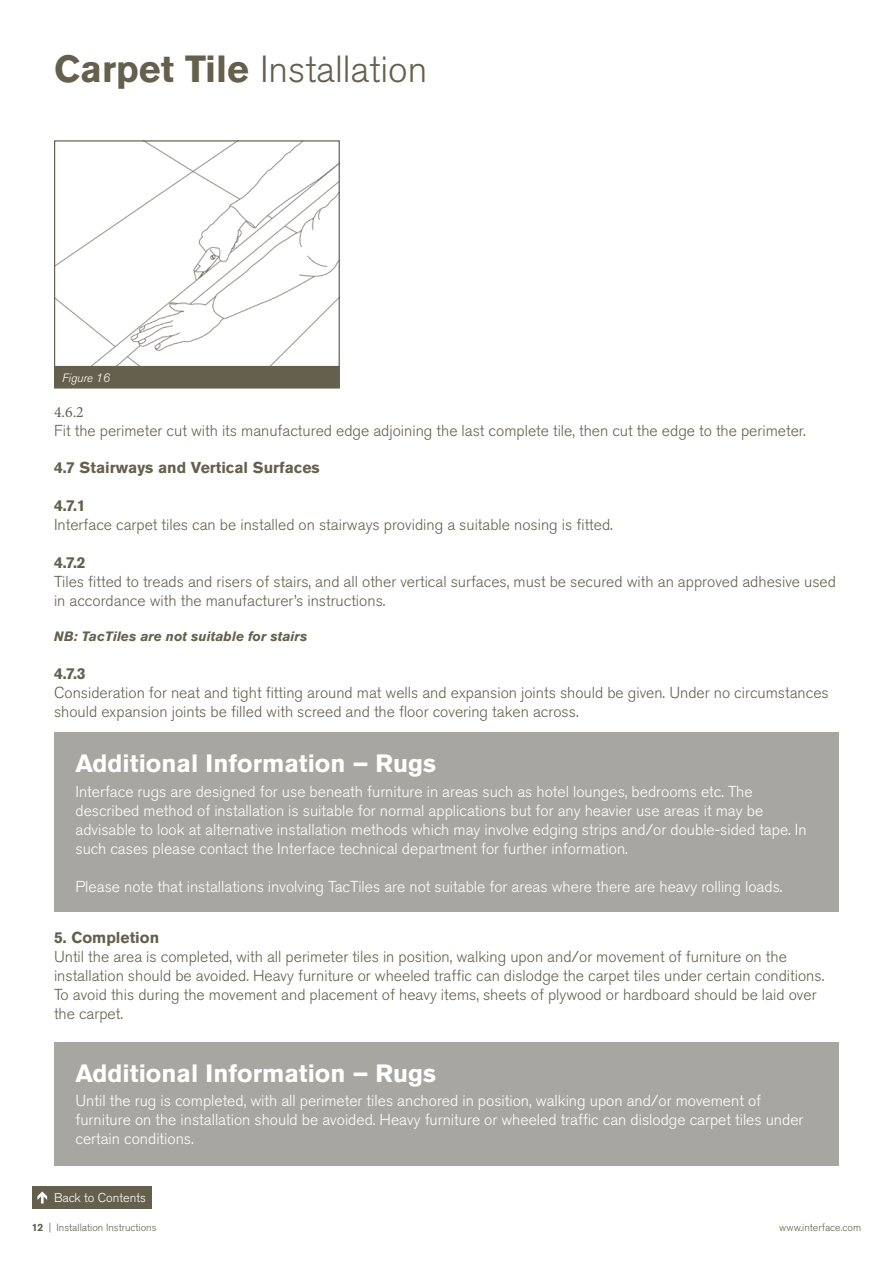
<style>
.page{position:relative;width:893px;height:1263px;background:#fff}
.page>*{position:absolute;margin:0;border:0;box-sizing:border-box;transform-origin:0 0}
.t1{font:300 37.5px "Akzidenz Grotesk Pro";color:#65604e}
.t2{font:700 24.9px "Akzidenz Grotesk Pro";color:#fff}
.t3{font:300 15.75px/18.9px "Akzidenz Grotesk Pro";color:#65604e}
.t4{font:300 15.75px/18.9px "Akzidenz Grotesk Pro";color:#fff}
.t5{font:700 15.75px "Akzidenz Grotesk Pro";color:#65604e}
.t6{font:15.75px "Minion Pro";color:#65604e}
.t7{font:italic 700 13.5px "Akzidenz Grotesk Pro";color:#65604e}
.t8{font:300 12.75px "Akzidenz Grotesk Pro";color:#fff}
.t9{font:italic 300 12px "Akzidenz Grotesk Pro";color:#fff}
.t10{font:300 10.5px "Akzidenz Grotesk Pro";color:#65604e}
.s1{font-weight:700}
</style>
<div class="page">
<div style="left:32px;top:1186px;width:119px;height:23px;background:#65604e"></div>
<svg style="left:37px;top:1191px;width:10px;height:12px"></svg>
<img style="left:56px;top:142px;width:282px;height:224px">
<div style="left:54px;top:140px;width:286px;height:248px;border:1px solid #65604e"></div>
<div style="left:55px;top:366px;width:284px;height:22px;background:#65604e"></div>
<div style="left:54px;top:732px;width:785px;height:180px;background:#a7a6a0"></div>
<div style="left:54px;top:1042px;width:785px;height:123px;background:#a7a6a0"></div>
<h1 class="t1" style="left:54px;top:45px;width:375px"><span class="s1">Carpet Tile</span> Installation</h1>
<p class="t9" style="left:62px;top:370px;width:49px">Figure 16</p>
<p class="t6" style="left:54px;top:401px;width:31px">4.6.2</p>
<p class="t3" style="left:54px;top:421px;width:753px">Fit the perimeter cut with its manufactured edge adjoining the last complete tile, then cut the edge to the perimeter.</p>
<p class="t5" style="left:54px;top:458px;width:267px">4.7 Stairways and Vertical Surfaces</p>
<p class="t5" style="left:54px;top:496px;width:33px">4.7.1</p>
<p class="t3" style="left:54px;top:515px;width:560px">Interface carpet tiles can be installed on stairways providing a suitable nosing is fitted.</p>
<p class="t5" style="left:54px;top:552px;width:33px">4.7.2</p>
<p class="t3" style="left:54px;top:572px;width:783px">Tiles fitted to treads and risers of stairs, and all other vertical surfaces, must be secured with an approved adhesive used in accordance with the manufacturer’s instructions.</p>
<p class="t7" style="left:54px;top:627px;width:255px">NB: TacTiles are not suitable for stairs</p>
<p class="t5" style="left:54px;top:663px;width:33px">4.7.3</p>
<p class="t3" style="left:54px;top:683px;width:776px">Consideration for neat and tight fitting around mat wells and expansion joints should be given. Under no circumstances should expansion joints be filled with screed and the floor covering taken across.</p>
<h2 class="t2" style="left:75px;top:747px;width:362px">Additional Information – Rugs</h2>
<p class="t4" style="left:75px;top:782px;width:733px">Interface rugs are designed for use beneath furniture in areas such as hotel lounges, bedrooms etc. The described method of installation is suitable for normal applications but for any heavier use areas it may be advisable to look at alternative installation methods which may involve edging strips and/or double-sided tape. In such cases please contact the Interface technical department for further information.</p>
<p class="t4" style="left:75px;top:876px;width:708px">Please note that installations involving TacTiles are not suitable for areas where there are heavy rolling loads.</p>
<p class="t5" style="left:54px;top:928px;width:107px">5. Completion</p>
<p class="t3" style="left:54px;top:947px;width:772px">Until the area is completed, with all perimeter tiles in position, walking upon and/or movement of furniture on the installation should be avoided. Heavy furniture or wheeled traffic can dislodge the carpet tiles under certain conditions.<br>To avoid this during the movement and placement of heavy items, sheets of plywood or hardboard should be laid over the carpet.</p>
<h2 class="t2" style="left:75px;top:1057px;width:362px">Additional Information – Rugs</h2>
<p class="t4" style="left:75px;top:1091px;width:729px">Until the rug is completed, with all perimeter tiles anchored in position, walking upon and/or movement of furniture on the installation should be avoided. Heavy furniture or wheeled traffic can dislodge carpet tiles under certain conditions.</p>
<p class="t8" style="left:54px;top:1189px;width:93px">Back to Contents</p>
<p class="t10" style="left:32px;top:1220px;width:126px"><span class="s1">12</span> | Installation Instructions</p>
<p class="t10" style="left:779px;top:1220px;width:83px">www.interface.com</p>
</div>
